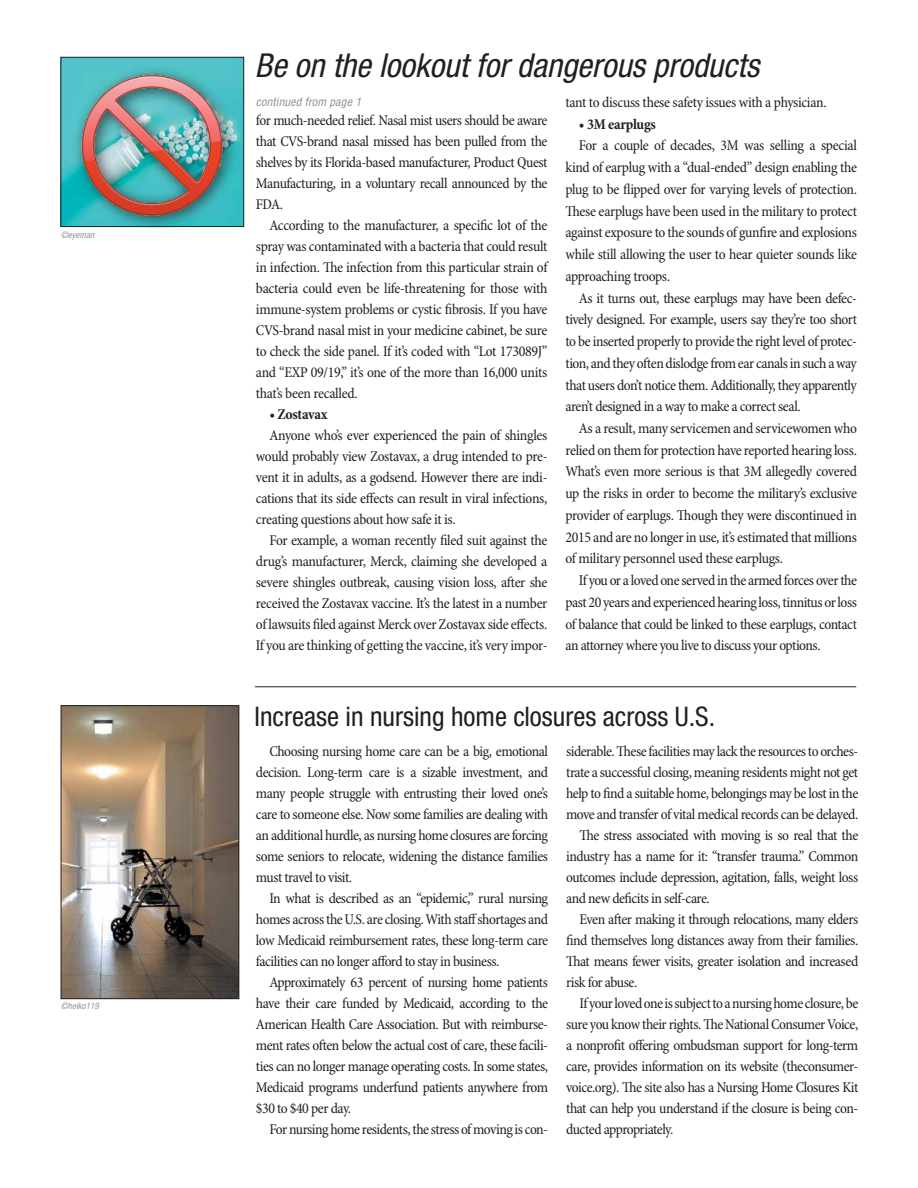
<style>
.page{position:relative;width:918px;height:1188px;background:#fff}
.page>*{position:absolute;margin:0;border:0;box-sizing:border-box;transform-origin:0 0}
.Story_Title_-_small{font:italic condensed 33px "Helvetica Neue LT Std";color:#231f20}
.Story_Title_-_small-2{font:condensed 27px "Helvetica Neue LT Std";color:#231f20}
.t1{font:condensed 15px/21px "Minion Pro";letter-spacing:-.03em;color:#231f20;text-align:justify}
.t2{font:700 condensed 15px "Minion Pro";letter-spacing:-.02em;color:#231f20}
.TOC_-_title_BLUE{font:italic condensed 12px "Helvetica Neue LT Std";letter-spacing:.02em;color:#939598}
.TOC_-_title_BLUE-2{font:italic condensed 9px "Helvetica Neue LT Std";color:#939598}
</style>
<div class="page">
<hr style="left:255px;top:686px;width:601px;height:1px;background:#231f20">
<div style="left:72px;top:65px;width:167px;height:167px;background:#231f20;opacity:.75"></div>
<img style="left:61px;top:56px;width:183px;height:171px">
<img style="left:63px;top:707px;width:174px;height:290px">
<div style="left:61px;top:705px;width:178px;height:294px;border:1px solid #231f20"></div>
<p class="TOC_-_title_BLUE-2" style="left:61px;top:230px;width:35px">©eyeman</p>
<p class="TOC_-_title_BLUE-2" style="left:61px;top:1000px;width:40px">©heiko119</p>
<p class="Story_Title_-_small" style="left:255px;top:46px;width:506px">Be on the lookout for dangerous products</p>
<p class="t1" style="left:256px;top:110px;width:293px">for much-needed relief. Nasal mist users should be aware that CVS-brand nasal missed has been pulled from the shelves by its Florida-based manufacturer, Product Quest Manufacturing, in a voluntary recall announced by the FDA.</p>
<p class="t1" style="left:256px;top:215px;width:293px;text-indent:14px">According to the manufacturer, a specific lot of the spray was contaminated with a bacteria that could result in infection. The infection from this particular strain of bacteria could even be life-threatening for those with immune-system problems or cystic fibrosis. If you have CVS-brand nasal mist in your medicine cabinet, be sure to check the side panel. If it’s coded with “Lot 173089J” and “EXP 09/19,” it’s one of the more than 16,000 units that’s been recalled.</p>
<p class="t2" style="left:269px;top:404px;width:60px">• Zostavax</p>
<p class="t1" style="left:256px;top:425px;width:293px;text-indent:14px">Anyone who’s ever experienced the pain of shingles would probably view Zostavax, a drug intended to pre&shy;vent it in adults, as a godsend. However there are indi&shy;cations that its side effects can result in viral infections, creating questions about how safe it is.</p>
<p class="t1" style="left:256px;top:530px;width:293px;text-indent:14px">For example, a woman recently filed suit against the drug’s manufacturer, Merck, claiming she developed a severe shingles outbreak, causing vision loss, after she received the Zostavax vaccine. It’s the latest in a number of lawsuits filed against Merck over Zostavax side effects.<br>If you are thinking of getting the vaccine, it’s very impor-</p>
<p class="t1" style="left:565px;top:92px;width:263px">tant to discuss these safety issues with a physician.</p>
<p class="t2" style="left:579px;top:114px;width:79px">• 3M earplugs</p>
<p class="t1" style="left:565px;top:135px;width:293px;line-height:21.8px;text-indent:14px">For a couple of decades, 3M was selling a special kind of earplug with a “dual-ended” design enabling the plug to be flipped over for varying levels of protection.<br>These earplugs have been used in the military to protect against exposure to the sounds of gunfire and explosions while still allowing the user to hear quieter sounds like approaching troops.</p>
<p class="t1" style="left:565px;top:288px;width:293px;line-height:21.8px;text-indent:14px">As it turns out, these earplugs may have been defec&shy;tively designed. For example, users say they’re too short to be inserted properly to provide the right level of protec&shy;tion, and they often dislodge from ear canals in such a way that users don’t notice them. Additionally, they apparently aren’t designed in a way to make a correct seal.</p>
<p class="t1" style="left:565px;top:418px;width:293px;line-height:21.8px;text-indent:14px">As a result, many servicemen and servicewomen who relied on them for protection have reported hearing loss.<br>What’s even more serious is that 3M allegedly covered up the risks in order to become the military’s exclusive provider of earplugs. Though they were discontinued in 2015 and are no longer in use, it’s estimated that millions of military personnel used these earplugs.</p>
<p class="t1" style="left:565px;top:570px;width:293px;line-height:21.8px;text-indent:14px">If you or a loved one served in the armed forces over the past 20 years and experienced hearing loss, tinnitus or loss of balance that could be linked to these earplugs, contact an attorney where you live to discuss your options.</p>
<p class="TOC_-_title_BLUE" style="left:256px;top:95px;width:107px">continued from page 1</p>
<p class="Story_Title_-_small-2" style="left:255px;top:701px;width:462px">Increase in nursing home closures across U.S.</p>
<p class="t1" style="left:256px;top:741px;width:294px;text-indent:14px">Choosing nursing home care can be a big, emotional decision. Long-term care is a sizable investment, and many people struggle with entrusting their loved one’s care to someone else. Now some families are dealing with an additional hurdle, as nursing home closures are forcing some seniors to relocate, widening the distance families must travel to visit.</p>
<p class="t1" style="left:256px;top:888px;width:294px;text-indent:14px">In what is described as an “epidemic,” rural nursing homes across the U.S. are closing. With staff shortages and low Medicaid reimbursement rates, these long-term care facilities can no longer afford to stay in business.</p>
<p class="t1" style="left:256px;top:972px;width:294px;text-indent:14px">Approximately 63 percent of nursing home patients have their care funded by Medicaid, according to the American Health Care Association. But with reimburse&shy;ment rates often below the actual cost of care, these facili&shy;ties can no longer manage operating costs. In some states, Medicaid programs underfund patients anywhere from $30 to $40 per day.</p>
<p class="t1" style="left:269px;top:1119px;width:280px">For nursing home residents, the stress of moving is con-</p>
<p class="t1" style="left:566px;top:741px;width:294px">siderable. These facilities may lack the resources to orches&shy;trate a successful closing, meaning residents might not get help to find a suitable home, belongings may be lost in the move and transfer of vital medical records can be delayed.</p>
<p class="t1" style="left:566px;top:825px;width:294px;text-indent:14px">The stress associated with moving is so real that the industry has a name for it: “transfer trauma.” Common outcomes include depression, agitation, falls, weight loss and new deficits in self-care.</p>
<p class="t1" style="left:566px;top:909px;width:294px;text-indent:14px">Even after making it through relocations, many elders find themselves long distances away from their families.<br>That means fewer visits, greater isolation and increased risk for abuse.</p>
<p class="t1" style="left:566px;top:993px;width:294px;text-indent:14px">If your loved one is subject to a nursing home closure, be sure you know their rights. The National Consumer Voice, a nonprofit offering ombudsman support for long-term care, provides information on its website (theconsumer&shy;voice.org). The site also has a Nursing Home Closures Kit that can help you understand if the closure is being con&shy;ducted appropriately.</p>
</div>
